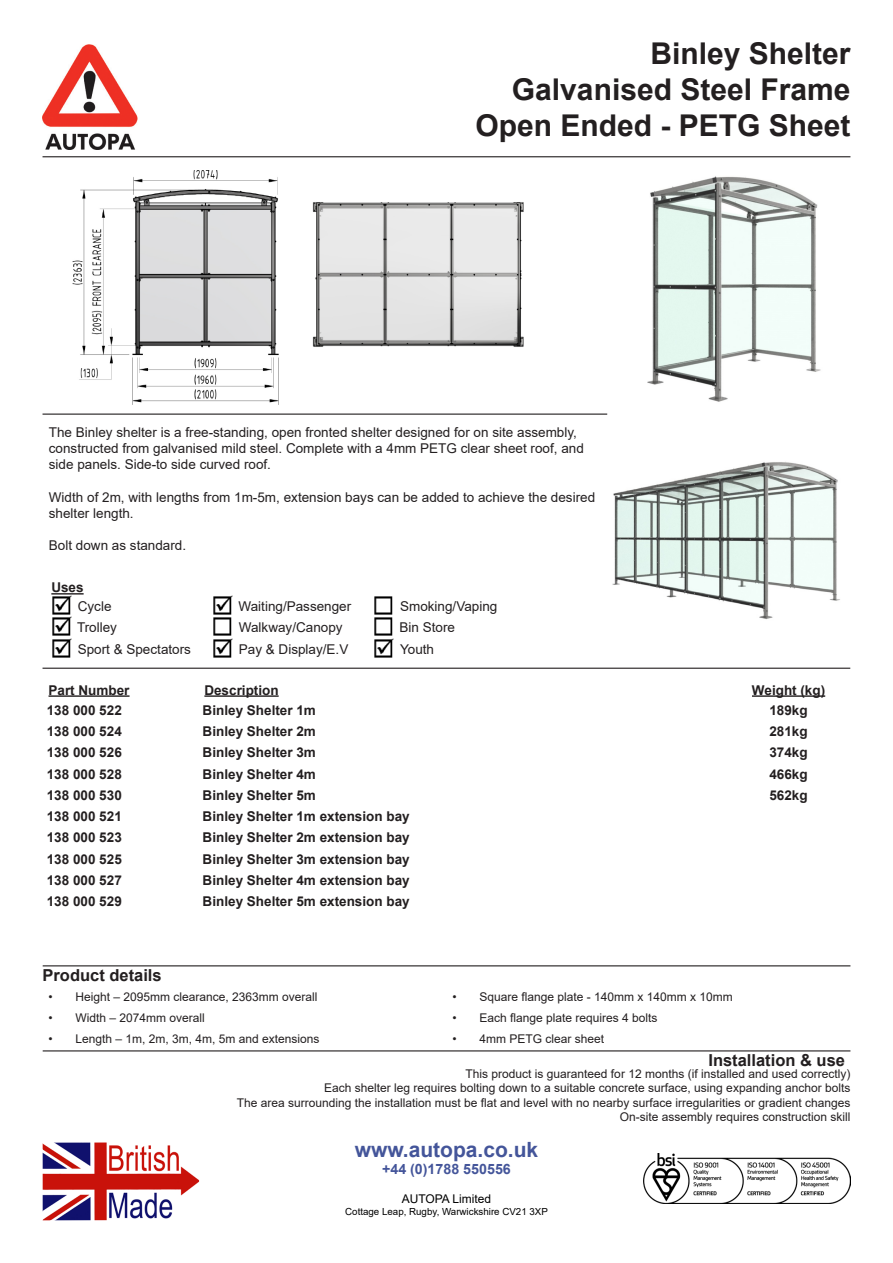
<style>
.page{position:relative;width:893px;height:1263px;background:#fff}
.page>*{position:absolute;margin:0;border:0;box-sizing:border-box;transform-origin:0 0}
.t1{font:700 30px "Arial";color:#231f20}
.t2{font:700 21px "Arial";color:#44559a}
.t3{font:700 16.5px "Arial";color:#231f20}
.t4{font:700 14.25px "Arial";color:#44559a}
.t5{font:13.5px/16.2px "Arial";color:#231f20}
.t6{font:700 13.5px "Arial";color:#231f20}
.t7{font:12px "Arial";color:#231f20}
.t8{font:12px "Arial";color:#000}
.t9{font:9.75px "Arial";color:#000}
</style>
<div class="page">
<img style="left:644px;top:1154px;width:206px;height:49px">
<img style="left:43px;top:1142px;width:156px;height:78px">
<img style="left:72px;top:171px;width:452px;height:233px">
<img style="left:42px;top:44px;width:95px;height:105px">
<hr style="left:43px;top:156px;width:807px;height:1px;background:#231f20">
<hr style="left:43px;top:414px;width:564px;height:1px;background:#231f20">
<hr style="left:49px;top:695px;width:81px;height:2px;background:#231f20">
<hr style="left:204px;top:695px;width:75px;height:2px;background:#231f20">
<hr style="left:752px;top:695px;width:73px;height:2px;background:#231f20">
<img style="left:647px;top:176px;width:174px;height:226px">
<img style="left:612px;top:462px;width:228px;height:158px">
<hr style="left:43px;top:668px;width:807px;height:1px;background:#231f20">
<hr style="left:43px;top:965px;width:807px;height:1px;background:#231f20">
<hr style="left:43px;top:1050px;width:807px;height:1px;background:#231f20">
<img style="left:52px;top:595px;width:20px;height:20px">
<hr style="left:51px;top:593px;width:33px;height:1px;background:#231f20">
<img style="left:374px;top:617px;width:20px;height:41px">
<img style="left:213px;top:596px;width:20px;height:19px">
<img style="left:213px;top:617px;width:20px;height:41px">
<img style="left:374px;top:596px;width:19px;height:19px">
<img style="left:52px;top:617px;width:20px;height:41px">
<p class="t1" style="left:650px;top:33px;width:202px">Binley Shelter</p>
<p class="t1" style="left:512px;top:69px;width:340px">Galvanised Steel Frame</p>
<p class="t1" style="left:475px;top:105px;width:377px">Open Ended - PETG Sheet</p>
<p class="t5" style="left:49px;top:424px;width:536px">The Binley shelter is a free-standing, open fronted shelter designed for on site assembly, constructed from galvanised mild steel. Complete with a 4mm PETG clear sheet roof, and side panels. Side-to side curved roof.</p>
<p class="t5" style="left:49px;top:489px;width:548px">Width of 2m, with lengths from 1m-5m, extension bays can be added to achieve the desired shelter length.</p>
<p class="t5" style="left:49px;top:537px;width:139px">Bolt down as standard.</p>
<p class="t6" style="left:51px;top:578px;width:34px">Uses</p>
<p class="t5" style="left:78px;top:598px;width:35px">Cycle</p>
<p class="t5" style="left:77px;top:619px;width:42px">Trolley</p>
<p class="t5" style="left:239px;top:598px;width:114px">Waiting/Passenger</p>
<p class="t5" style="left:239px;top:619px;width:105px">Walkway/Canopy</p>
<p class="t5" style="left:400px;top:598px;width:99px">Smoking/Vaping</p>
<p class="t5" style="left:400px;top:619px;width:57px">Bin Store</p>
<p class="t5" style="left:78px;top:641px;width:115px">Sport &amp; Spectators</p>
<p class="t5" style="left:239px;top:641px;width:111px">Pay &amp; Display/E.V</p>
<p class="t5" style="left:400px;top:641px;width:36px">Youth</p>
<p class="t6" style="left:49px;top:680px;width:83px">Part Number</p>
<p class="t6" style="left:204px;top:680px;width:76px">Description</p>
<p class="t6" style="left:752px;top:680px;width:75px">Weight (kg)</p>
<p class="t6" style="left:47px;top:700px;width:77px">138 000 522</p>
<p class="t6" style="left:203px;top:700px;width:115px">Binley Shelter 1m</p>
<p class="t6" style="left:769px;top:700px;width:40px">189kg</p>
<p class="t6" style="left:47px;top:722px;width:77px">138 000 524</p>
<p class="t6" style="left:203px;top:722px;width:115px">Binley Shelter 2m</p>
<p class="t6" style="left:769px;top:722px;width:40px">281kg</p>
<p class="t6" style="left:47px;top:743px;width:77px">138 000 526</p>
<p class="t6" style="left:203px;top:743px;width:115px">Binley Shelter 3m</p>
<p class="t6" style="left:769px;top:743px;width:40px">374kg</p>
<p class="t6" style="left:47px;top:764px;width:77px">138 000 528</p>
<p class="t6" style="left:203px;top:764px;width:115px">Binley Shelter 4m</p>
<p class="t6" style="left:769px;top:764px;width:40px">466kg</p>
<p class="t6" style="left:47px;top:785px;width:77px">138 000 530</p>
<p class="t6" style="left:203px;top:785px;width:115px">Binley Shelter 5m</p>
<p class="t6" style="left:769px;top:785px;width:40px">562kg</p>
<p class="t6" style="left:47px;top:807px;width:77px">138 000 521</p>
<p class="t6" style="left:203px;top:807px;width:209px">Binley Shelter 1m extension bay</p>
<p class="t6" style="left:47px;top:828px;width:77px">138 000 523</p>
<p class="t6" style="left:203px;top:828px;width:209px">Binley Shelter 2m extension bay</p>
<p class="t6" style="left:47px;top:849px;width:77px">138 000 525</p>
<p class="t6" style="left:203px;top:849px;width:209px">Binley Shelter 3m extension bay</p>
<p class="t6" style="left:47px;top:870px;width:77px">138 000 527</p>
<p class="t6" style="left:203px;top:870px;width:209px">Binley Shelter 4m extension bay</p>
<p class="t6" style="left:47px;top:892px;width:77px">138 000 529</p>
<p class="t6" style="left:203px;top:892px;width:209px">Binley Shelter 5m extension bay</p>
<p class="t3" style="left:43px;top:963px;width:121px">Product details</p>
<p class="t7" style="left:49px;top:989px;width:271px">• Height – 2095mm clearance, 2363mm overall</p>
<p class="t7" style="left:452px;top:989px;width:282px">• Square flange plate - 140mm x 140mm x 10mm</p>
<p class="t7" style="left:49px;top:1009px;width:158px">• Width – 2074mm overall</p>
<p class="t7" style="left:452px;top:1009px;width:207px">• Each flange plate requires 4 bolts</p>
<p class="t7" style="left:49px;top:1030px;width:273px">• Length – 1m, 2m, 3m, 4m, 5m and extensions</p>
<p class="t7" style="left:452px;top:1030px;width:153px">• 4mm PETG clear sheet</p>
<p class="t3" style="left:708px;top:1048px;width:138px">Installation &amp; use</p>
<p class="t7" style="left:466px;top:1065px;width:386px">This product is guaranteed for 12 months (if installed and used correctly)</p>
<p class="t7" style="left:324px;top:1080px;width:528px">Each shelter leg requires bolting down to a suitable concrete surface, using expanding anchor bolts</p>
<p class="t7" style="left:237px;top:1094px;width:615px">The area surrounding the installation must be flat and level with no nearby surface irregularities or gradient changes</p>
<p class="t7" style="left:620px;top:1108px;width:232px">On-site assembly requires construction skill</p>
<p class="t2" style="left:355px;top:1135px;width:185px">www.autopa.co.uk</p>
<p class="t4" style="left:382px;top:1159px;width:130px">+44 (0)1788 550556</p>
<p class="t8" style="left:402px;top:1190px;width:91px">AUTOPA Limited</p>
<p class="t9" style="left:345px;top:1204px;width:204px">Cottage Leap, Rugby, Warwickshire CV21 3XP</p>
</div>
